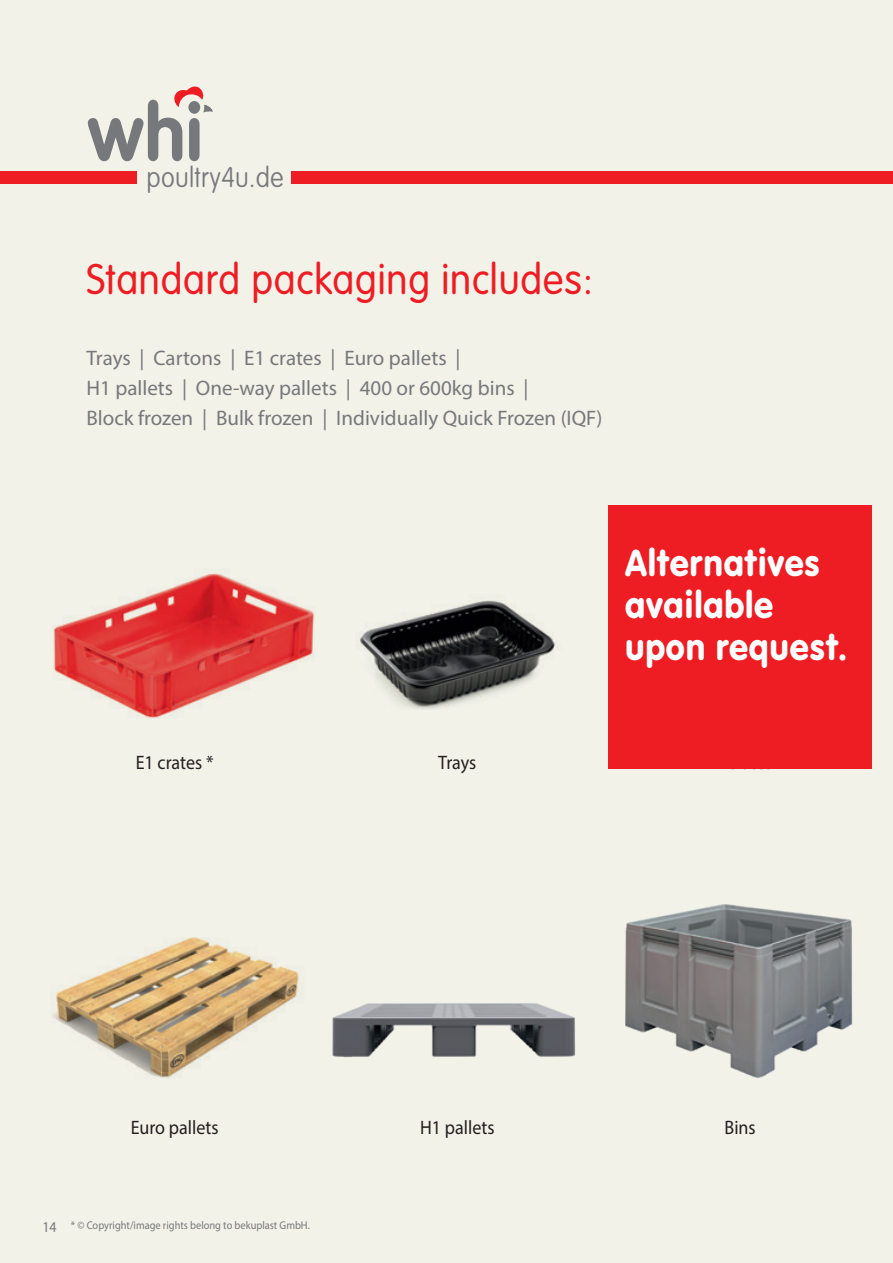
<style>
.page{position:relative;width:893px;height:1263px;background:#f2f2e9}
.page>*{position:absolute;margin:0;border:0;box-sizing:border-box;transform-origin:0 0}
.t1{font:700 79.2px "VAG Rounded";color:#76787b;scale:.92 1}
.t2{font:300 45px "VAG Rundschrift D";letter-spacing:.02em;color:#ee1d23;scale:.93 1}
.t3{font:39px/42px "VAG Rundschrift D";letter-spacing:.02em;color:#fff;scale:.93 1}
.t4{font:100 27.9px "VAG Rounded";letter-spacing:.01em;color:#76787b;scale:.92 1}
.t5{font:21px/30px "Myriad Pro";color:#76787b}
.t6{font:19.5px "Myriad Pro";color:#231f20;scale:.93 1}
.t7{font:11.25px "Myriad Pro";color:#76787b;scale:.93 1}
.s1{font-size:15px}
</style>
<div class="page">
<img style="left:53px;top:573px;width:262px;height:145px">
<img style="left:53px;top:937px;width:248px;height:142px">
<img style="left:625px;top:904px;width:228px;height:174px">
<div style="left:292px;top:171px;width:601px;height:13px;background:#ee1d23"></div>
<svg style="left:174px;top:86px;width:39px;height:27px"></svg>
<div style="left:0;top:171px;width:137px;height:13px;background:#ee1d23"></div>
<div style="left:608px;top:505px;width:264px;height:264px;background:#ee1d23"></div>
<img style="left:332px;top:1003px;width:244px;height:54px">
<img style="left:360px;top:600px;width:195px;height:109px">
<h1 class="t1" style="left:87px;top:86px;width:127px">whi</h1>
<h3 class="t4" style="left:146px;top:161px;width:150px">poultry4u.de</h3>
<h2 class="t2" style="left:86px;top:255px;width:546px">Standard packaging includes:</h2>
<p class="t5" style="left:86px;top:343px;width:517px">Trays | Cartons | E1 crates | Euro pallets |<br>H1 pallets | One-way pallets | 400 or 600kg bins |<br>Block frozen | Bulk frozen | Individually Quick Frozen (IQF)</p>
<p class="t6" style="left:136px;top:751px;width:85px">E1 crates *</p>
<p class="t6" style="left:438px;top:751px;width:42px">Trays</p>
<h3 class="t3" style="left:625px;top:542px;width:241px">Alternatives available upon request.</h3>
<p class="t6" style="left:131px;top:1115px;width:96px">Euro pallets</p>
<p class="t6" style="left:420px;top:1115px;width:82px">H1 pallets</p>
<p class="t7" style="left:43px;top:1218px;width:289px"><span class="s1">14</span> * © Copyright/image rights belong to bekuplast GmbH.</p>
<p class="t6" style="left:725px;top:1115px;width:35px">Bins</p>
</div>
